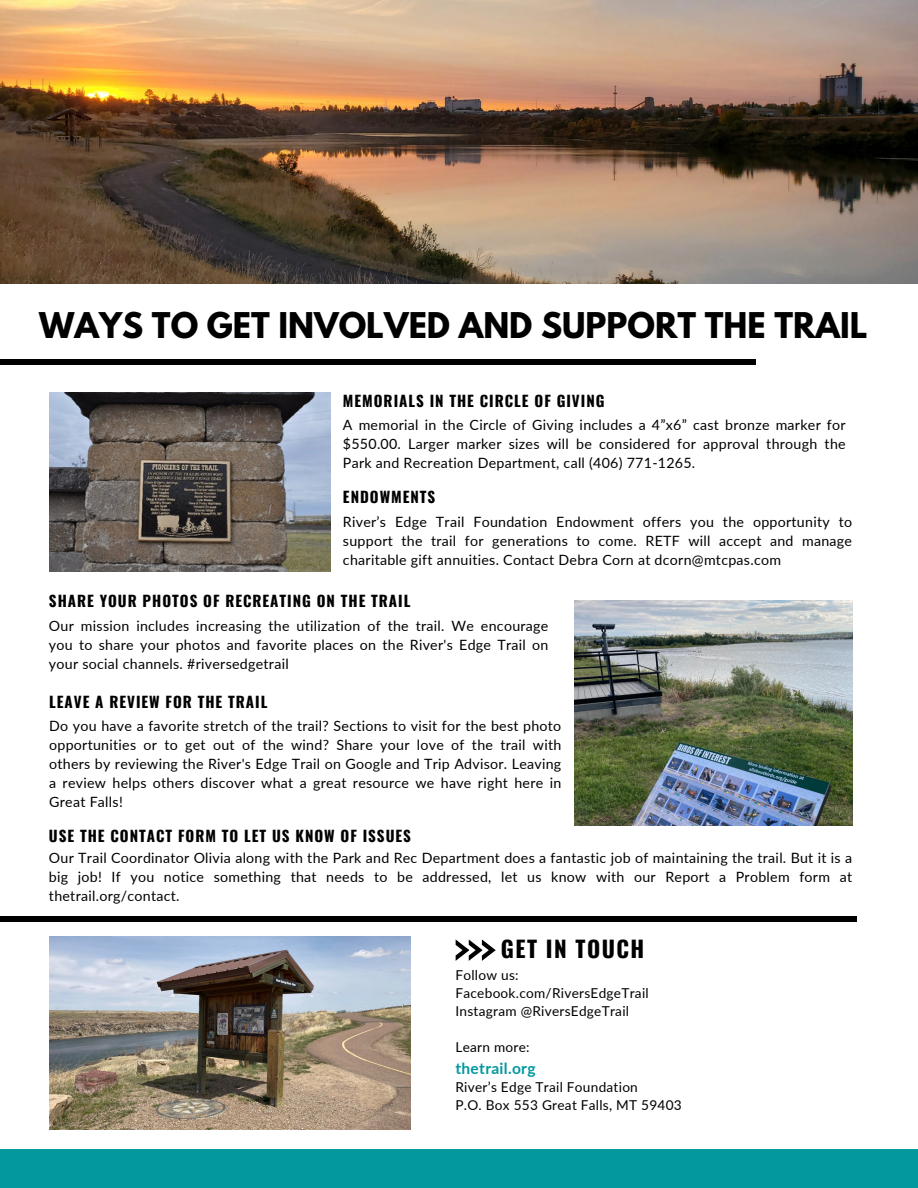
<style>
.page{position:relative;width:918px;height:1188px;background:#fff}
.page>*{position:absolute;margin:0;border:0;box-sizing:border-box;transform-origin:0 0}
.t1{font:700 31.5px "League Spartan";color:#000}
.t2{font:700 22.5px "Oswald";letter-spacing:.065em;color:#000}
.t3{font:700 15.6px "Lato";letter-spacing:.02em;color:#03989e}
.t4{font:700 15px "Oswald";letter-spacing:.065em;color:#000}
.t5{font:14.25px/19.2px "Lato";letter-spacing:.02em;color:#000;text-align:justify}
.t6{font:13.65px "Lato";letter-spacing:.02em;color:#000}
</style>
<div class="page">
<div style="left:0;top:359px;width:756px;height:6px;background:#000"></div>
<div style="left:0;top:1149px;width:918px;height:39px;background:#03989e"></div>
<img style="left:49px;top:392px;width:281px;height:179px">
<svg style="left:456px;top:939px;width:40px;height:22px"></svg>
<img style="left:49px;top:937px;width:361px;height:192px">
<img style="left:574px;top:601px;width:278px;height:225px">
<div style="left:0;top:916px;width:857px;height:5px;background:#000"></div>
<img style="left:0;top:0;width:918px;height:284px">
<p class="t1" style="left:39px;top:310px;width:830px">WAYS TO GET INVOLVED AND SUPPORT THE TRAIL</p>
<p class="t4" style="left:343px;top:389px;width:263px">MEMORIALS IN THE CIRCLE OF GIVING</p>
<p class="t5" style="left:343px;top:415px;width:504px">A memorial in the Circle of Giving includes a 4”x6” cast bronze marker for $550.00. Larger marker sizes will be considered for approval through the Park and Recreation Department, call (406) 771-1265.</p>
<p class="t4" style="left:343px;top:485px;width:94px">ENDOWMENTS</p>
<p class="t5" style="left:343px;top:512px;width:511px">River’s Edge Trail Foundation Endowment offers you the opportunity to support the trail for generations to come. RETF will accept and manage charitable gift annuities. Contact Debra Corn at dcorn@mtcpas.com</p>
<p class="t4" style="left:49px;top:590px;width:363px">SHARE YOUR PHOTOS OF RECREATING ON THE TRAIL</p>
<p class="t5" style="left:49px;top:616px;width:501px">Our mission includes increasing the utilization of the trail. We encourage you to share your photos and favorite places on the River's Edge Trail on your social channels. #riversedgetrail</p>
<p class="t4" style="left:49px;top:690px;width:220px">LEAVE A REVIEW FOR THE TRAIL</p>
<p class="t5" style="left:49px;top:716px;width:514px">Do you have a favorite stretch of the trail? Sections to visit for the best photo opportunities or to get out of the wind? Share your love of the trail with others by reviewing the River's Edge Trail on Google and Trip Advisor. Leaving a review helps others discover what a great resource we have right here in Great Falls!</p>
<p class="t4" style="left:49px;top:824px;width:364px">USE THE CONTACT FORM TO LET US KNOW OF ISSUES</p>
<p class="t5" style="left:49px;top:848px;width:805px">Our Trail Coordinator Olivia along with the Park and Rec Department does a fantastic job of maintaining the trail. But it is a big job! If you notice something that needs to be addressed, let us know with our Report a Problem form at thetrail.org/contact.</p>
<p class="t2" style="left:501px;top:931px;width:145px">GET IN TOUCH</p>
<p class="t6" style="left:456px;top:967px;width:65px">Follow us:</p>
<p class="t6" style="left:456px;top:985px;width:195px">Facebook.com/RiversEdgeTrail</p>
<p class="t6" style="left:456px;top:1003px;width:175px">Instagram @RiversEdgeTrail</p>
<p class="t6" style="left:456px;top:1039px;width:76px">Learn more:</p>
<p class="t3" style="left:456px;top:1058px;width:82px">thetrail.org</p>
<p class="t6" style="left:456px;top:1078px;width:184px">River’s Edge Trail Foundation</p>
<p class="t6" style="left:456px;top:1096px;width:228px">P.O. Box 553 Great Falls, MT 59403</p>
</div>
